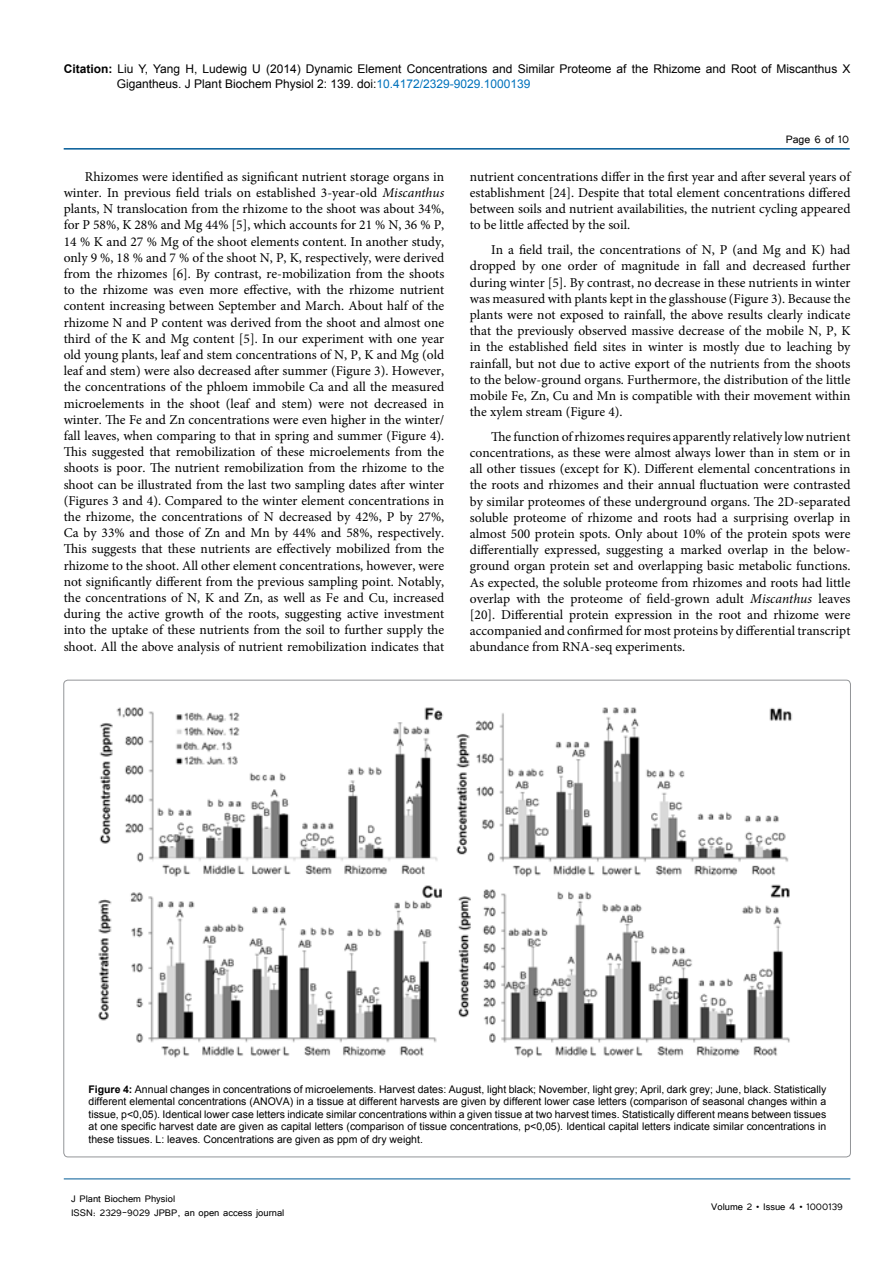
<style>
.page{position:relative;width:893px;height:1263px;background:#fff}
.page>*{position:absolute;margin:0;border:0;box-sizing:border-box;transform-origin:0 0}
.t1{font:13.5px/16.2px "Minion Pro";color:#000;text-align:justify}
.t2{font:13.5px "Tunga";color:#000}
.t3{font:12px/15px "Arial";color:#000}
.t4{font:12px/14.4px "Tunga";color:#000}
.t5{font:10.5px/12.6px "Arial";color:#000;text-align:justify}
.s1{font-weight:700}
.s2{color:#0072bc}
.s3{font-style:italic}
</style>
<div class="page">
<hr style="left:64px;top:148px;width:786px;height:2px;background:#005a96">
<hr style="left:64px;top:1179px;width:786px;height:1px;background:#005a96">
<img style="left:98px;top:707px;width:694px;height:351px">
<p class="t3" style="left:117px;top:61px;width:735px;text-indent:-53px"><span class="s1">Citation:</span> Liu Y, Yang H, Ludewig U (2014) Dynamic Element Concentrations and Similar Proteome af the Rhizome and Root of Miscanthus X<br>Gigantheus. J Plant Biochem Physiol 2: 139. doi:<span class="s2">10.4172/2329-9029.1000139</span></p>
<p class="t2" style="left:786px;top:131px;width:65px">Page 6 of 10</p>
<p class="t1" style="left:64px;top:168px;width:382px;text-indent:21px">Rhizomes were identified as significant nutrient storage organs in winter. In previous field trials on established 3-year-old <span class="s3">Miscanthus </span>plants, N translocation from the rhizome to the shoot was about 34%, for P 58%, K 28% and Mg 44% [5], which accounts for 21 % N, 36 % P, 14 % K and 27 % Mg of the shoot elements content. In another study, only 9 %, 18 % and 7 % of the shoot N, P, K, respectively, were derived from the rhizomes [6]. By contrast, re-mobilization from the shoots to the rhizome was even more effective, with the rhizome nutrient content increasing between September and March. About half of the rhizome N and P content was derived from the shoot and almost one third of the K and Mg content [5]. In our experiment with one year old young plants, leaf and stem concentrations of N, P, K and Mg (old leaf and stem) were also decreased after summer (Figure 3). However, the concentrations of the phloem immobile Ca and all the measured microelements in the shoot (leaf and stem) were not decreased in winter. The Fe and Zn concentrations were even higher in the winter/ fall leaves, when comparing to that in spring and summer (Figure 4).<br>This suggested that remobilization of these microelements from the shoots is poor. The nutrient remobilization from the rhizome to the shoot can be illustrated from the last two sampling dates after winter (Figures 3 and 4). Compared to the winter element concentrations in the rhizome, the concentrations of N decreased by 42%, P by 27%, Ca by 33% and those of Zn and Mn by 44% and 58%, respectively.<br>This suggests that these nutrients are effectively mobilized from the rhizome to the shoot. All other element concentrations, however, were not significantly different from the previous sampling point. Notably, the concentrations of N, K and Zn, as well as Fe and Cu, increased during the active growth of the roots, suggesting active investment into the uptake of these nutrients from the soil to further supply the shoot. All the above analysis of nutrient remobilization indicates that</p>
<p class="t1" style="left:470px;top:168px;width:382px">nutrient concentrations differ in the first year and after several years of establishment [24]. Despite that total element concentrations differed between soils and nutrient availabilities, the nutrient cycling appeared to be little affected by the soil.</p>
<p class="t1" style="left:470px;top:242px;width:382px;text-indent:21px">In a field trail, the concentrations of N, P (and Mg and K) had dropped by one order of magnitude in fall and decreased further during winter [5]. By contrast, no decrease in these nutrients in winter was measured with plants kept in the glasshouse (Figure 3). Because the plants were not exposed to rainfall, the above results clearly indicate that the previously observed massive decrease of the mobile N, P, K in the established field sites in winter is mostly due to leaching by rainfall, but not due to active export of the nutrients from the shoots to the below-ground organs. Furthermore, the distribution of the little mobile Fe, Zn, Cu and Mn is compatible with their movement within the xylem stream (Figure 4).</p>
<p class="t1" style="left:470px;top:428px;width:382px;text-indent:21px">The function of rhizomes requires apparently relatively low nutrient concentrations, as these were almost always lower than in stem or in all other tissues (except for K). Different elemental concentrations in the roots and rhizomes and their annual fluctuation were contrasted by similar proteomes of these underground organs. The 2D-separated soluble proteome of rhizome and roots had a surprising overlap in almost 500 protein spots. Only about 10% of the protein spots were differentially expressed, suggesting a marked overlap in the below&shy;ground organ protein set and overlapping basic metabolic functions.<br>As expected, the soluble proteome from rhizomes and roots had little overlap with the proteome of field-grown adult <span class="s3">Miscanthus</span> leaves [20]. Differential protein expression in the root and rhizome were accompanied and confirmed for most proteins by differential transcript abundance from RNA-seq experiments.</p>
<p class="t5" style="left:88px;top:1083px;width:739px"><span class="s1">Figure 4:</span> Annual changes in concentrations of microelements. Harvest dates: August, light black; November, light grey; April, dark grey; June, black. Statistically different elemental concentrations (ANOVA) in a tissue at different harvests are given by different lower case letters (comparison of seasonal changes within a tissue, p&lt;0,05). Identical lower case letters indicate similar concentrations within a given tissue at two harvest times. Statistically different means between tissues at one specific harvest date are given as capital letters (comparison of tissue concentrations, p&lt;0,05). Identical capital letters indicate similar concentrations in these tissues. L: leaves. Concentrations are given as ppm of dry weight.</p>
<p class="t4" style="left:71px;top:1190px;width:215px">J Plant Biochem Physiol<br>ISSN: 2329-9029 JPBP, an open access journal</p>
<p class="t4" style="left:711px;top:1199px;width:133px">Volume 2 • Issue 4 • 1000139</p>
</div>
